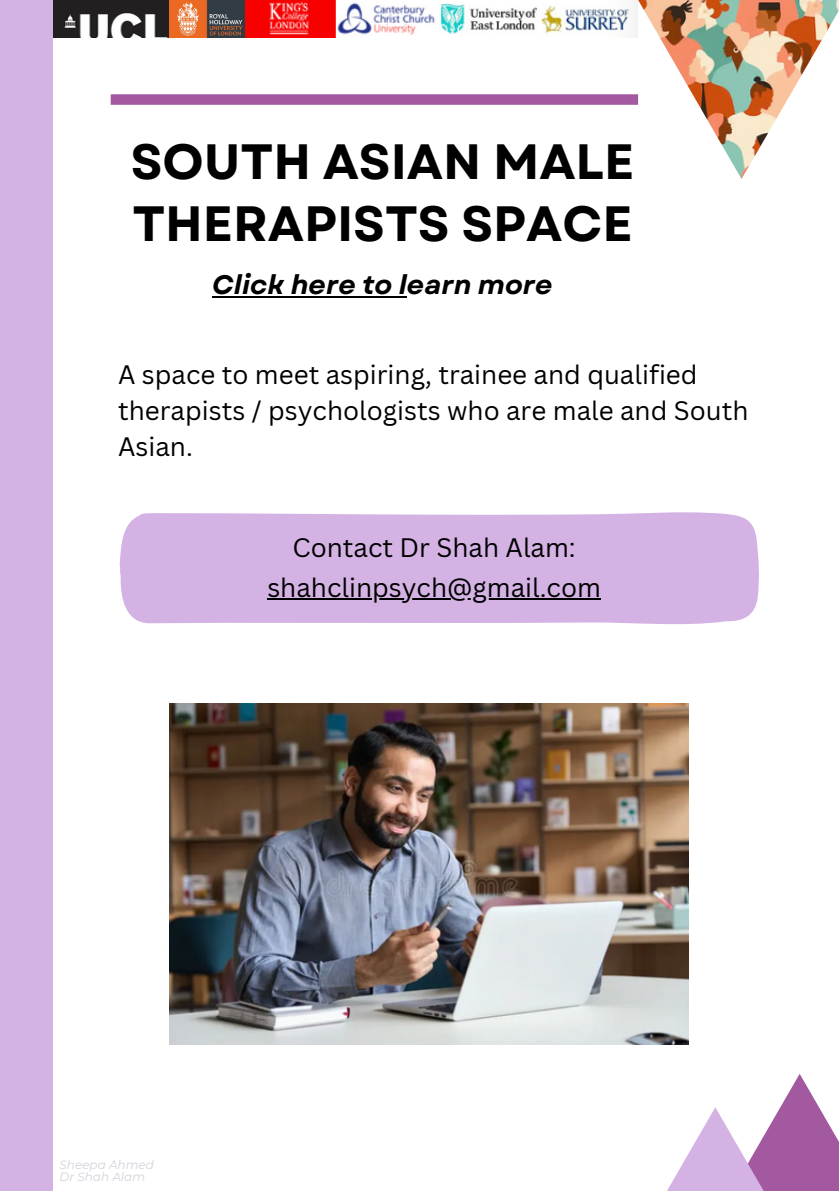
<style>
.page{position:relative;width:839px;height:1191px;background:#fff}
.page>*{position:absolute;margin:0;border:0;box-sizing:border-box;transform-origin:0 0}
.t1{font:700 49.6px/61.2px "Garet";color:#000}
.t2{font:italic 700 26.8px "Garet";color:#000}
.t3{font:26px/36px "Canva Sans";color:#000}
.t4{font:italic 12px "Montserrat";color:#d2d2db}
</style>
<div class="page">
<img style="left:638px;top:0;width:200px;height:179px">
<svg style="left:780px;top:1074px;width:39px;height:33px"></svg>
<svg style="left:667px;top:1107px;width:171px;height:84px"></svg>
<div style="left:111px;top:94px;width:527px;height:11px;background:#a359a0"></div>
<img style="left:52px;top:0;width:585px;height:38px">
<div style="left:0;top:0;width:52px;height:1191px;background:#d4b2e4"></div>
<div style="left:120px;top:512px;width:639px;height:113px;background:#d4b2e4"></div>
<img style="left:169px;top:704px;width:519px;height:340px">
<hr style="left:267px;top:599px;width:334px;height:1px;background:#000">
<hr style="left:212px;top:296px;width:195px;height:1px;background:#000">
<h2 class="t1" style="left:131px;top:132px;width:505px">SOUTH ASIAN MALE<br>THERAPISTS SPACE</h2>
<p class="t2" style="left:212px;top:266px;width:342px">Click here to learn more</p>
<p class="t3" style="left:118px;top:355px;width:632px">A space to meet aspiring, trainee and qualified therapists / psychologists who are male and South<br>Asian.</p>
<h2 class="t3" style="left:292px;top:529px;width:285px">Contact Dr Shah Alam:</h2>
<p class="t3" style="left:267px;top:569px;width:335px">shahclinpsych@gmail.com</p>
<p class="t4" style="left:60px;top:1158px;width:96px">Sheepa Ahmed</p>
<p class="t4" style="left:60px;top:1170px;width:87px">Dr Shah Alam</p>
</div>
